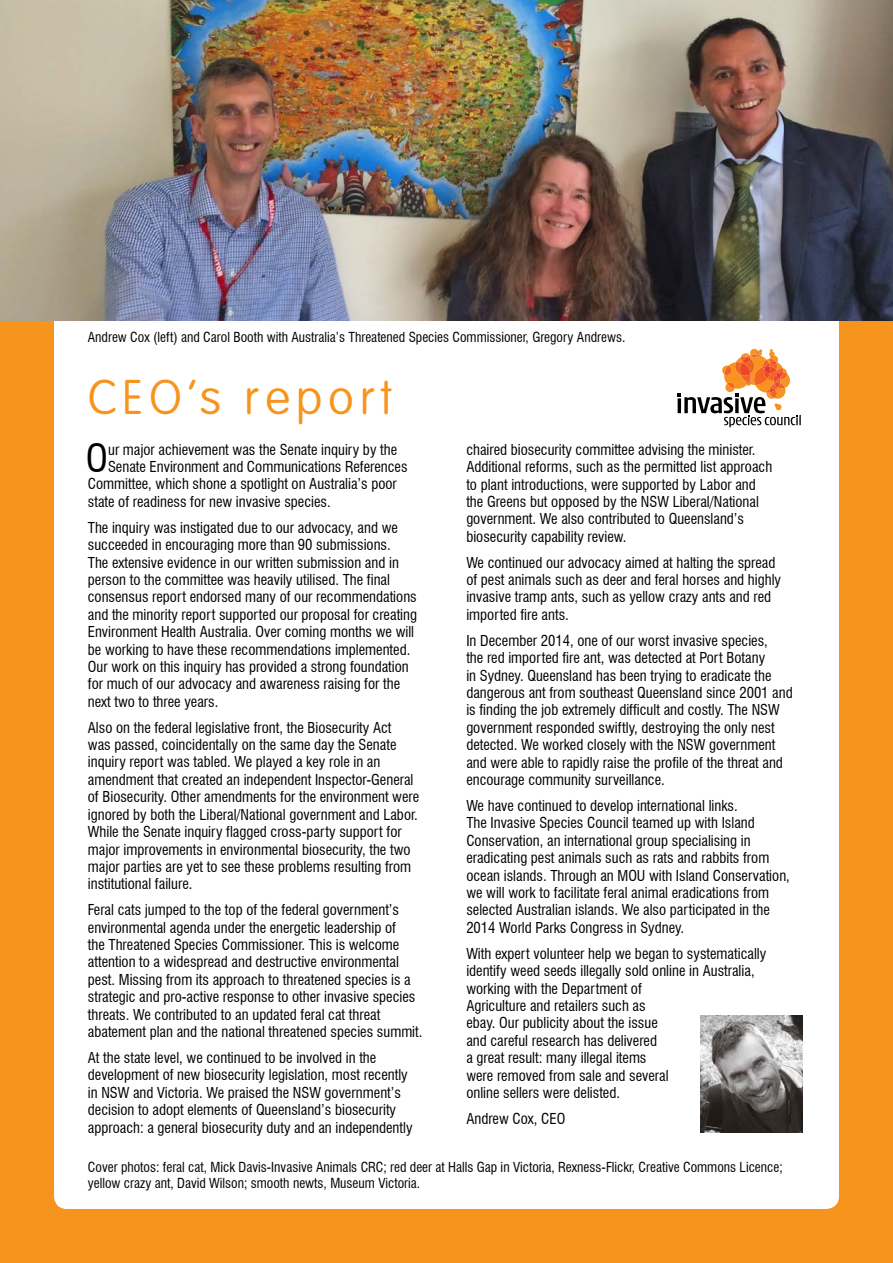
<style>
.page{position:relative;width:893px;height:1263px;background:#f7941e}
.page>*{position:absolute;margin:0;border:0;box-sizing:border-box;transform-origin:0 0}
.t1{font:100 48px "VAG Rounded";letter-spacing:.12em;color:#f7941e}
.t2{font:condensed 37.8px "Swiss 721 BT";color:#000}
.t3{font:condensed 14.7px/17.4px "Swiss 721 BT";color:#000}
.t4{font:condensed 13.5px/16.5px "Swiss 721 BT";color:#000}
</style>
<div class="page">
<div style="left:54px;top:54px;width:785px;height:1155px;background:#fff;border-radius:13px"></div>
<img style="left:700px;top:1015px;width:102px;height:117px">
<svg style="left:678px;top:349px;width:123px;height:78px"></svg>
<img style="left:0;top:0;width:893px;height:321px">
<p class="t4" style="left:88px;top:329px;width:539px">Andrew Cox (left) and Carol Booth with Australia’s Threatened Species Commissioner, Gregory Andrews.</p>
<h1 class="t1" style="left:88px;top:370px;width:306px">CEO’s report</h1>
<h2 class="t2" style="left:86px;top:436px;width:24px">O</h2>
<p class="t3" style="left:108px;top:440px;width:291px">ur major achievement was the Senate inquiry by the</p>
<p class="t3" style="left:108px;top:458px;width:301px">Senate Environment and Communications References</p>
<p class="t3" style="left:88px;top:475px;width:310px">Committee, which shone a spotlight on Australia’s poor</p>
<p class="t3" style="left:88px;top:493px;width:244px">state of readiness for new invasive species.</p>
<p class="t3" style="left:88px;top:519px;width:331px">The inquiry was instigated due to our advocacy, and we succeeded in encouraging more than 90 submissions.<br>The extensive evidence in our written submission and in person to the committee was heavily utilised. The final consensus report endorsed many of our recommendations and the minority report supported our proposal for creating Environment Health Australia. Over coming months we will be working to have these recommendations implemented.<br>Our work on this inquiry has provided a strong foundation for much of our advocacy and awareness raising for the next two to three years.</p>
<p class="t3" style="left:88px;top:719px;width:333px">Also on the federal legislative front, the Biosecurity Act<br>was passed, coincidentally on the same day the Senate inquiry report was tabled. We played a key role in an amendment that created an independent Inspector-General of Biosecurity. Other amendments for the environment were ignored by both the Liberal/National government and Labor.<br>While the Senate inquiry flagged cross-party support for major improvements in environmental biosecurity, the two major parties are yet to see these problems resulting from institutional failure.</p>
<p class="t3" style="left:88px;top:901px;width:336px">Feral cats jumped to the top of the federal government’s environmental agenda under the energetic leadership of<br>the Threatened Species Commissioner. This is welcome attention to a widespread and destructive environmental pest. Missing from its approach to threatened species is a strategic and pro-active response to other invasive species threats. We contributed to an updated feral cat threat abatement plan and the national threatened species summit.</p>
<p class="t3" style="left:88px;top:1049px;width:326px">At the state level, we continued to be involved in the development of new biosecurity legislation, most recently in NSW and Victoria. We praised the NSW government’s decision to adopt elements of Queensland’s biosecurity approach: a general biosecurity duty and an independently</p>
<p class="t3" style="left:466px;top:441px;width:307px">chaired biosecurity committee advising the minister.<br>Additional reforms, such as the permitted list approach to plant introductions, were supported by Labor and the Greens but opposed by the NSW Liberal/National government. We also contributed to Queensland’s biosecurity capability review.</p>
<p class="t3" style="left:466px;top:554px;width:316px">We continued our advocacy aimed at halting the spread of pest animals such as deer and feral horses and highly invasive tramp ants, such as yellow crazy ants and red imported fire ants.</p>
<p class="t3" style="left:466px;top:632px;width:328px">In December 2014, one of our worst invasive species,<br>the red imported fire ant, was detected at Port Botany<br>in Sydney. Queensland has been trying to eradicate the dangerous ant from southeast Queensland since 2001 and is finding the job extremely difficult and costly. The NSW government responded swiftly, destroying the only nest detected. We worked closely with the NSW government and were able to rapidly raise the profile of the threat and encourage community surveillance.</p>
<p class="t3" style="left:466px;top:797px;width:325px">We have continued to develop international links.<br>The Invasive Species Council teamed up with Island Conservation, an international group specialising in eradicating pest animals such as rats and rabbits from ocean islands. Through an MOU with Island Conservation, we will work to facilitate feral animal eradications from selected Australian islands. We also participated in the 2014 World Parks Congress in Sydney.</p>
<p class="t3" style="left:466px;top:945px;width:301px">With expert volunteer help we began to systematically identify weed seeds illegally sold online in Australia, working with the Department of<br>Agriculture and retailers such as<br>ebay. Our publicity about the issue<br>and careful research has delivered<br>a great result: many illegal items<br>were removed from sale and several<br>online sellers were delisted.</p>
<p class="t3" style="left:466px;top:1110px;width:100px">Andrew Cox, CEO</p>
<p class="t4" style="left:88px;top:1158px;width:696px">Cover photos: feral cat, Mick Davis-Invasive Animals CRC; red deer at Halls Gap in Victoria, Rexness-Flickr, Creative Commons Licence; yellow crazy ant, David Wilson; smooth newts, Museum Victoria.</p>
</div>
